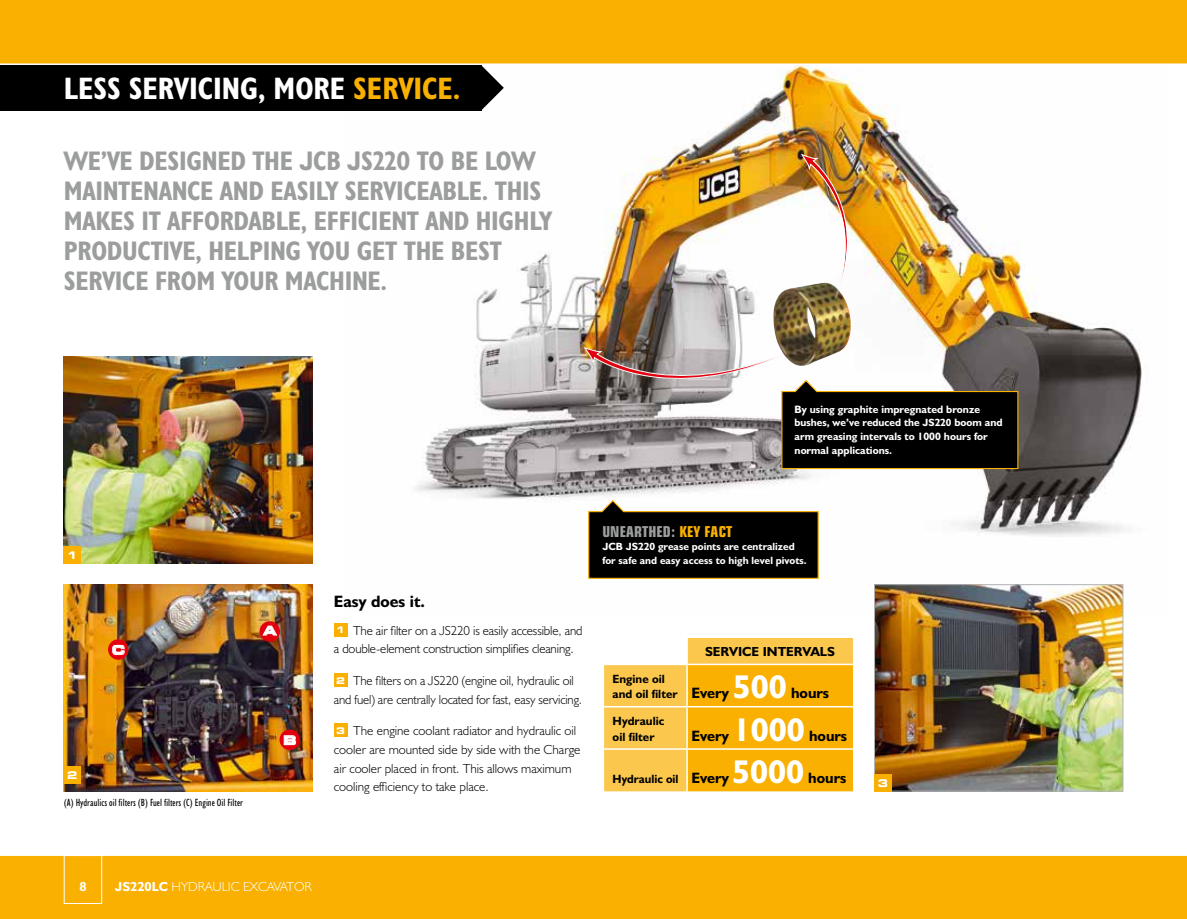
<style>
.page{position:relative;width:1187px;height:919px;background:#fff}
.page>*{position:absolute;margin:0;border:0;box-sizing:border-box;transform-origin:0 0}
.t1{font:31.2px "JCB Bold Condensed";color:#fff}
.t2{font:27px/30px "JCB Bold Condensed";letter-spacing:-.01em;color:#9c9d9d}
.t3{font:16.5px "JCB Bold";color:#000}
.t4{font:700 condensed 15px "Square 721 BT";letter-spacing:.01em;color:#9c9d9d}
.t5{font:15px "JCB Bold";color:#000}
.t6{font:13.2px/18.8px "JCB Light";letter-spacing:-.01em;color:#000}
.t7{font:13.2px "JCB Light";color:#fff}
.t8{font:13.2px "JCB Bold";color:#000}
.t9{font:13.2px "JCB Bold";color:#fff}
.t10{font:700 expanded 12.3px "Square 721 BT";color:#fff}
.t11{font:12px/15px "JCB Bold";color:#000}
.t12{font:10.8px/13.8px "JCB Bold";color:#fff}
.t13{font:10.5px/13.5px "JCB Bold";color:#fff}
.t14{font:10.5px "JCB Roman Condensed";color:#000}
.t15{font:700 expanded 10.5px "Square 721 BT";color:#fff}
.s1{color:#f9b000}
.s2{font-size:10.5px}
.s3{font-family:"Square 721 BT";font-weight:700;font-stretch:expanded;font-size:9.15px;color:#fff}
.s4{font-size:15px}
.s5{font-size:33px;color:#fff}
.s6{font-family:"JCB Bold"}
</style>
<div class="page">
<img style="left:416px;top:65px;width:726px;height:548px">
<svg style="left:481px;top:65px;width:23px;height:45px"></svg>
<div style="left:0;top:54px;width:481px;height:57px;background:#000"></div>
<div style="left:0;top:0;width:1186px;height:64px;background:#f9b000"></div>
<hr style="left:0;top:63px;width:1186px;height:2px;background:#fff">
<div style="left:0;top:855px;width:1186px;height:63px;background:#f9b000"></div>
<img style="left:773px;top:282px;width:77px;height:39px">
<img style="left:800px;top:154px;width:48px;height:149px">
<div style="left:334px;top:623px;width:13px;height:13px;background:#f9b000"></div>
<div style="left:334px;top:673px;width:13px;height:13px;background:#f9b000"></div>
<div style="left:334px;top:723px;width:13px;height:14px;background:#f9b000"></div>
<svg style="left:584px;top:321px;width:434px;height:148px"></svg>
<svg style="left:587px;top:499px;width:232px;height:80px"></svg>
<svg style="left:604px;top:638px;width:249px;height:153px;background:#fabe2f"></svg>
<hr style="left:686px;top:665px;width:1px;height:41px;background:#fff">
<hr style="left:686px;top:707px;width:1px;height:41px;background:#fff">
<hr style="left:686px;top:749px;width:1px;height:42px;background:#fff">
<hr style="left:604px;top:663px;width:83px;height:2px;background:#fff">
<hr style="left:687px;top:663px;width:166px;height:2px;background:#fff">
<hr style="left:604px;top:706px;width:83px;height:1px;background:#fff">
<hr style="left:687px;top:706px;width:166px;height:1px;background:#fff">
<hr style="left:604px;top:748px;width:83px;height:1px;background:#fff">
<hr style="left:687px;top:748px;width:166px;height:1px;background:#fff">
<img style="left:876px;top:586px;width:245px;height:203px">
<div style="left:874px;top:584px;width:249px;height:207px;border:1px solid #b1b2b3"></div>
<img style="left:64px;top:356px;width:249px;height:207px">
<div style="left:874px;top:774px;width:17px;height:17px;background:#f9b000"></div>
<div style="left:64px;top:546px;width:17px;height:17px;background:#f9b000"></div>
<img style="left:64px;top:584px;width:249px;height:207px">
<div style="left:64px;top:766px;width:17px;height:18px;background:#f9b000"></div>
<div style="left:259px;top:621px;width:21px;height:20px;background:#e3000f;border-radius:50%"></div>
<svg style="left:262px;top:625px;width:15px;height:10px"></svg>
<svg style="left:279px;top:729px;width:21px;height:21px"></svg>
<svg style="left:284px;top:735px;width:12px;height:10px"></svg>
<div style="left:108px;top:639px;width:20px;height:20px;background:#e3000f;border-radius:50%"></div>
<svg style="left:112px;top:644px;width:13px;height:11px"></svg>
<div style="left:64px;top:855px;width:38px;height:48px;border:1px solid #fff"></div>
<h1 class="t1" style="left:64px;top:69px;width:398px">LESS SERVICING, MORE <span class="s1">SERVICE.</span></h1>
<h2 class="t2" style="left:64px;top:145px;width:490px">WE’VE DESIGNED THE JCB JS220 TO BE LOW MAINTENANCE AND EASILY SERVICEABLE. THIS MAKES IT AFFORDABLE, EFFICIENT AND HIGHLY PRODUCTIVE, HELPING YOU GET THE BEST SERVICE FROM YOUR MACHINE.</h2>
<p class="t15" style="left:67px;top:548px;width:12px">1</p>
<p class="t10" style="left:112px;top:642px;width:14px">C</p>
<p class="t10" style="left:263px;top:623px;width:15px">A</p>
<p class="t15" style="left:67px;top:769px;width:12px">2</p>
<p class="t14" style="left:64px;top:796px;width:181px">(A) Hydraulics oil filters (B) Fuel filters (C) Engine Oil Filter</p>
<p class="t10" style="left:283px;top:732px;width:14px">B</p>
<p class="t12" style="left:794px;top:401px;width:209px">By using graphite impregnated bronze bushes, we’ve reduced the <span class="s2">JS220</span> boom and arm greasing intervals to 1000 hours for normal applications.</p>
<p class="t3" style="left:334px;top:591px;width:93px">Easy does it.</p>
<p class="t6" style="left:334px;top:620px;width:250px"><span class="s3">1</span> The air filter on a JS220 is easily accessible, and a double-element construction simplifies cleaning.</p>
<p class="t6" style="left:334px;top:670px;width:250px"><span class="s3">2</span> The filters on a JS220 (engine oil, hydraulic oil and fuel) are centrally located for fast, easy servicing.</p>
<p class="t6" style="left:334px;top:720px;width:248px"><span class="s3">3</span> The engine coolant radiator and hydraulic oil cooler are mounted side by side with the Charge air cooler placed in front. This allows maximum cooling efficiency to take place.</p>
<p class="t4" style="left:602px;top:522px;width:131px">UNEARTHED: <span class="s1">KEY FACT</span></p>
<p class="t13" style="left:602px;top:539px;width:206px">JCB JS220 grease points are centralized for safe and easy access to high level pivots.</p>
<p class="t8" style="left:705px;top:643px;width:131px">SERVICE INTERVALS</p>
<p class="t11" style="left:612px;top:671px;width:218px">Engine oil<br>and oil filter <span class="s4">Every</span> <span class="s5">500</span> <span class="s4">hours</span></p>
<p class="t11" style="left:612px;top:713px;width:53px">Hydraulic oil filter</p>
<p class="t5" style="left:691px;top:726px;width:157px">Every <span class="s5">1000</span> hours</p>
<p class="t11" style="left:612px;top:770px;width:235px">Hydraulic oil <span class="s4">Every</span> <span class="s5">5000</span> <span class="s4">hours</span></p>
<p class="t15" style="left:877px;top:776px;width:12px">3</p>
<p class="t9" style="left:79px;top:877px;width:9px">8</p>
<p class="t7" style="left:115px;top:878px;width:198px"><span class="s6">JS220LC</span> HYDRAULIC EXCAVATOR</p>
</div>
